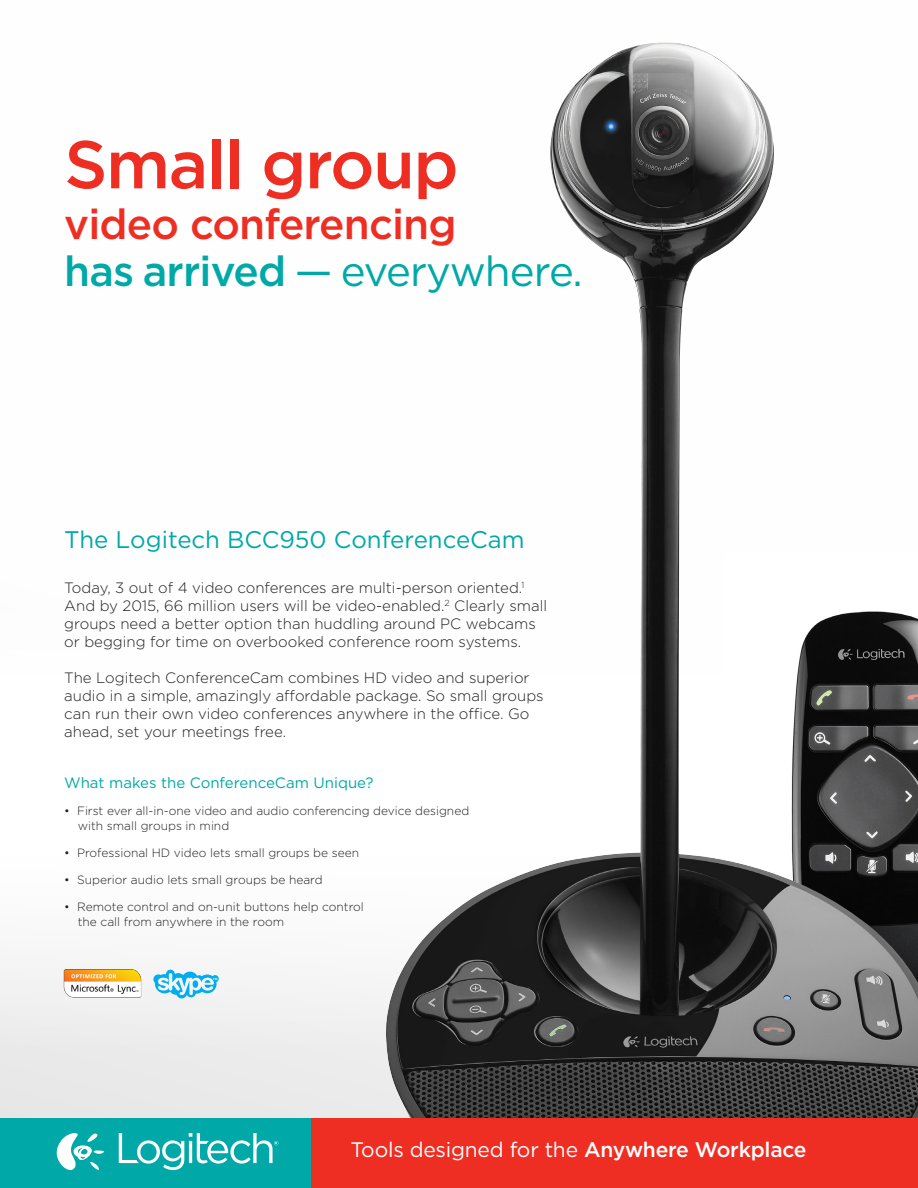
<style>
.page{position:relative;width:918px;height:1188px;background:#fff}
.page>*{position:absolute;margin:0;border:0;box-sizing:border-box;transform-origin:0 0}
.t1{font:500 67.5px "Gotham";letter-spacing:-.02em;color:#ee2e22}
.t2{font:500 42px/46.5px "Gotham";letter-spacing:-.02em;color:#ee2e22}
.t3{font:24px "Gotham";color:#00a9a7}
.t4{font:21px "Gotham";letter-spacing:-.01em;color:#fff}
.t5{font:300 15px/18px "Gotham";color:#231f20}
.t6{font:15px "Gotham";color:#00a9a7}
.t7{font:300 12px "Gotham";color:#231f20}
.s1{color:#00a9a7}
.s2{font-weight:400;color:#00a9a7}
.s3{font-weight:500}
</style>
<div class="page">
<div style="left:0;top:1054px;width:384px;height:64px;background:#eae9e9"></div>
<img style="left:384px;top:42px;width:534px;height:1076px">
<div style="left:0;top:1118px;width:837px;height:70px;background:#00a9a7"></div>
<div style="left:311px;top:1118px;width:607px;height:70px;background:#ee2e22"></div>
<svg style="left:119px;top:1133px;width:159px;height:37px"></svg>
<svg style="left:56px;top:1133px;width:48px;height:38px"></svg>
<img style="left:53px;top:967px;width:95px;height:41px">
<svg style="left:153px;top:970px;width:66px;height:28px"></svg>
<p class="t1" style="left:64px;top:120px;width:396px">Small group</p>
<p class="t2" style="left:64px;top:201px;width:520px">video conferencing<br><span class="s1">has arrived</span> <span class="s2">— everywhere.</span></p>
<p class="t3" style="left:64px;top:524px;width:462px">The Logitech BCC950 ConferenceCam</p>
<p class="t5" style="left:64px;top:579px;width:485px">Today, 3 out of 4 video conferences are multi-person oriented.<sup>1<br></sup>And by 2015, 66 million users will be video-enabled.<sup>2</sup> Clearly small groups need a better option than huddling around PC webcams or begging for time on overbooked conference room systems.</p>
<p class="t5" style="left:64px;top:669px;width:481px">The Logitech ConferenceCam combines HD video and superior audio in a simple, amazingly affordable package. So small groups can run their own video conferences anywhere in the office. Go ahead, set your meetings free.</p>
<p class="t6" style="left:64px;top:774px;width:311px">What makes the ConferenceCam Unique?</p>
<p class="t7" style="left:64px;top:804px;width:406px">• First ever all-in-one video and audio conferencing device designed</p>
<p class="t7" style="left:78px;top:819px;width:153px">with small groups in mind</p>
<p class="t7" style="left:64px;top:846px;width:296px">• Professional HD video lets small groups be seen</p>
<p class="t7" style="left:64px;top:873px;width:260px">• Superior audio lets small groups be heard</p>
<p class="t7" style="left:64px;top:900px;width:301px">• Remote control and on-unit buttons help control</p>
<p class="t7" style="left:78px;top:915px;width:208px">the call from anywhere in the room</p>
<p class="t4" style="left:351px;top:1136px;width:458px">Tools designed for the <span class="s3">Anywhere Workplace</span></p>
</div>
